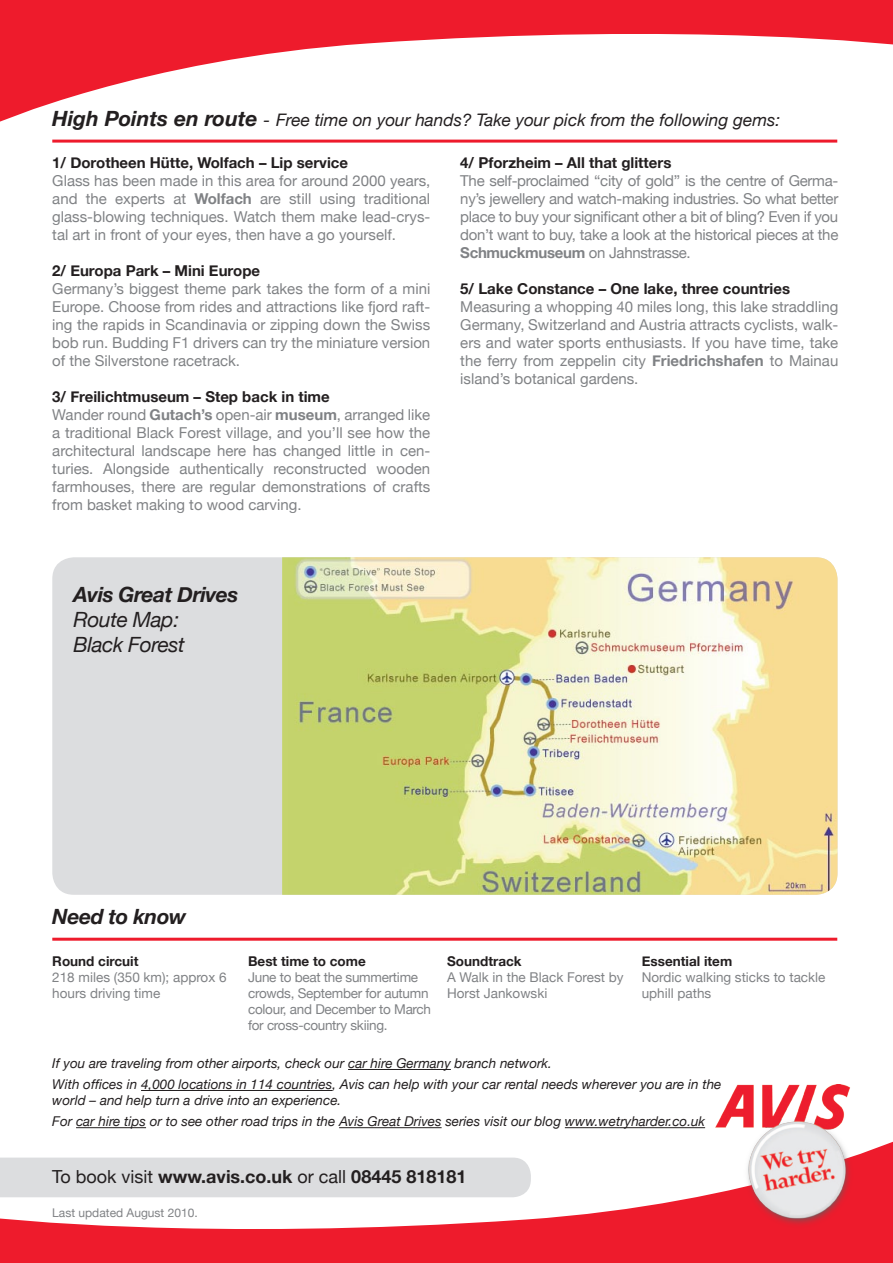
<style>
.page{position:relative;width:893px;height:1263px;background:#fff}
.page>*{position:absolute;margin:0;border:0;box-sizing:border-box;transform-origin:0 0}
.t1{font:italic 700 21px "Helvetica Neue";letter-spacing:-.02em;color:#231f20}
.t2{font:italic 21px "Helvetica Neue";letter-spacing:-.02em;color:#231f20}
.t3{font:700 18px "Helvetica Neue";color:#231f20}
.t4{font:italic 17.25px "Helvetica Neue";color:#231f20}
.t5{font:15px/18px "Helvetica Neue";color:#808285;text-align:justify}
.t6{font:700 15px "Helvetica Neue";color:#231f20}
.t7{font:italic 13.5px/16.2px "Helvetica Neue";color:#231f20}
.t8{font:13.5px/16.2px "Helvetica Neue";color:#808285}
.t9{font:13.5px/16.2px "Helvetica Neue";letter-spacing:-.02em;color:#808285}
.t10{font:700 13.5px "Helvetica Neue";color:#231f20}
.t11{font:12px "Helvetica Neue";color:#808285}
.s1{font-weight:700;font-size:21px}
.s2{font-weight:700}
.s3{font-weight:400}
</style>
<div class="page">
<svg style="left:0;top:0;width:893px;height:122px"></svg>
<div style="left:52px;top:557px;width:785px;height:338px;background:#dcdddf;border-radius:22px"></div>
<img style="left:282px;top:557px;width:555px;height:338px">
<hr style="left:52px;top:938px;width:785px;height:3px;background:#ee1b2c">
<hr style="left:52px;top:140px;width:785px;height:3px;background:#ee1b2c">
<svg style="left:0;top:1141px;width:893px;height:122px;fill:#ee1b2c"></svg>
<img style="left:716px;top:1085px;width:142px;height:149px">
<div style="left:0;top:1157px;width:531px;height:40px;background:#dcdddf"></div>
<hr style="left:348px;top:1069px;width:103px;height:1px;background:#231f20">
<hr style="left:141px;top:1090px;width:191px;height:1px;background:#231f20">
<hr style="left:76px;top:1127px;width:70px;height:1px;background:#231f20">
<hr style="left:339px;top:1127px;width:103px;height:1px;background:#231f20">
<hr style="left:565px;top:1127px;width:140px;height:1px;background:#231f20">
<p class="t4" style="left:52px;top:110px;width:729px"><span class="s1">High Points en route</span> - Free time on your hands? Take your pick from the following gems:</p>
<p class="t6" style="left:52px;top:153px;width:297px">1/ Dorotheen Hütte, Wolfach – Lip service</p>
<p class="t5" style="left:52px;top:172px;width:380px">Glass has been made in this area for around 2000 years, and the experts at <span class="s2">Wolfach</span> are still using traditional glass-blowing techniques. Watch them make lead-crys&shy;tal art in front of your eyes, then have a go yourself.</p>
<p class="t6" style="left:52px;top:261px;width:209px">2/ Europa Park – Mini Europe</p>
<p class="t5" style="left:52px;top:280px;width:380px">Germany’s biggest theme park takes the form of a mini Europe. Choose from rides and attractions like fjord raft&shy;ing the rapids in Scandinavia or zipping down the Swiss bob run. Budding F1 drivers can try the miniature version of the Silverstone racetrack.</p>
<p class="t6" style="left:52px;top:387px;width:279px">3/ Freilichtmuseum – Step back in time</p>
<p class="t5" style="left:52px;top:406px;width:380px">Wander round <span class="s2">Gutach’s</span> open-air <span class="s2">museum</span>, arranged like a traditional Black Forest village, and you’ll see how the architectural landscape here has changed little in cen&shy;turies. Alongside authentically reconstructed wooden farmhouses, there are regular demonstrations of crafts from basket making to wood carving.</p>
<p class="t1" style="left:74px;top:581px;width:166px">Avis Great Drives</p>
<p class="t2" style="left:74px;top:607px;width:107px">Route Map:</p>
<p class="t2" style="left:74px;top:632px;width:113px">Black Forest</p>
<p class="t6" style="left:460px;top:153px;width:213px">4/ Pforzheim – All that glitters</p>
<p class="t5" style="left:460px;top:172px;width:380px">The self-proclaimed “city of gold” is the centre of Germa&shy;ny’s jewellery and watch-making industries. So what better place to buy your significant other a bit of bling? Even if you don’t want to buy, take a look at the historical pieces at the <span class="s2">Schmuckmuseum</span> on Jahnstrasse.</p>
<p class="t6" style="left:460px;top:279px;width:331px">5/ Lake Constance – One lake, three countries</p>
<p class="t5" style="left:460px;top:298px;width:380px">Measuring a whopping 40 miles long, this lake straddling Germany, Switzerland and Austria attracts cyclists, walk&shy;ers and water sports enthusiasts. If you have time, take the ferry from zeppelin city <span class="s2">Friedrichshafen</span> to Mainau island’s botanical gardens.</p>
<p class="t1" style="left:52px;top:904px;width:135px">Need to know</p>
<p class="t10" style="left:52px;top:952px;width:88px">Round circuit</p>
<p class="t8" style="left:52px;top:968px;width:176px">218 miles (350 km); approx 6 hours driving time</p>
<p class="t10" style="left:248px;top:952px;width:119px">Best time to come</p>
<p class="t9" style="left:248px;top:968px;width:185px">June to beat the summertime crowds, September for autumn colour, and December to March for cross-country skiing.</p>
<p class="t10" style="left:447px;top:952px;width:76px">Soundtrack</p>
<p class="t8" style="left:447px;top:968px;width:178px">A Walk in the Black Forest by<br>Horst Jankowski</p>
<p class="t10" style="left:642px;top:952px;width:92px">Essential item</p>
<p class="t8" style="left:642px;top:968px;width:185px">Nordic walking sticks to tackle uphill paths</p>
<p class="t7" style="left:52px;top:1055px;width:501px">If you are traveling from other airports, check our car hire Germany branch network.</p>
<p class="t7" style="left:52px;top:1076px;width:671px">With offices in 4,000 locations in 114 countries, Avis can help with your car rental needs wherever you are in the world – and help turn a drive into an experience.</p>
<p class="t7" style="left:52px;top:1113px;width:654px">For car hire tips or to see other road trips in the Avis Great Drives series visit our blog www.wetryharder.co.uk</p>
<p class="t3" style="left:52px;top:1165px;width:416px"><span class="s3">To book visit</span> www.avis.co.uk <span class="s3">or call</span> 08445 818181</p>
<p class="t11" style="left:52px;top:1206px;width:147px">Last updated August 2010.</p>
</div>
